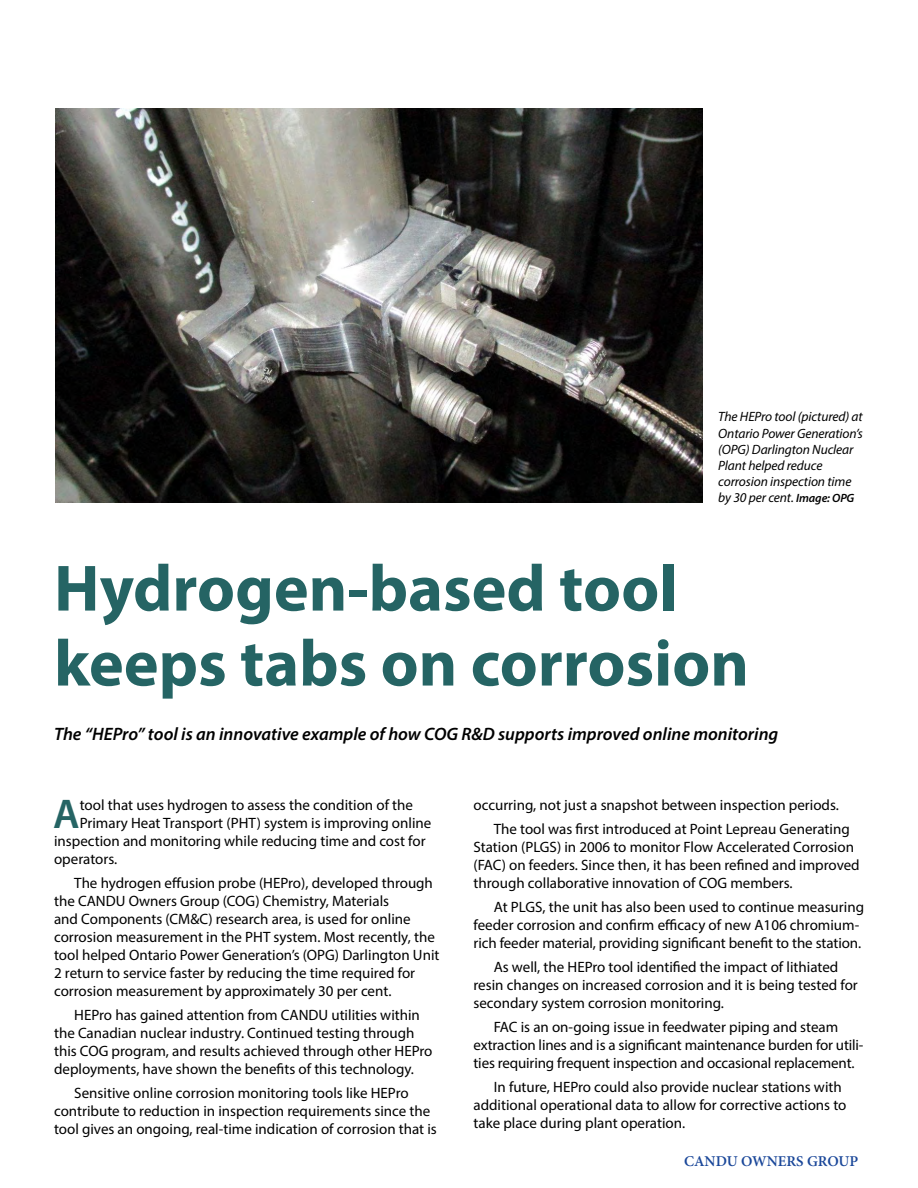
<style>
.page{position:relative;width:918px;height:1188px;background:#fff}
.page>*{position:absolute;margin:0;border:0;box-sizing:border-box;transform-origin:0 0}
.t1{font:700 66px/75px "Myriad Pro";color:#256464}
.t2{font:600 41.7px "Myriad Pro";color:#256464}
.t3{font:italic 600 18px "Myriad Pro";color:#000}
.t4{font:15px/18px "Myriad Pro";color:#000}
.t5{font:600 15px "Minion Pro";color:#1a4799}
.t6{font:italic 13.5px/16.2px "Myriad Pro";letter-spacing:-.01em;color:#000}
.s1{font-weight:600;font-size:12px}
</style>
<div class="page">
<img style="left:56px;top:108px;width:646px;height:394px">
<p class="t6" style="left:718px;top:409px;width:146px">The HEPro tool (pictured) at<br>Ontario Power Generation’s (OPG) Darlington Nuclear<br>Plant helped reduce corrosion inspection time by 30 per cent. <span class="s1">Image: OPG</span></p>
<h1 class="t1" style="left:54px;top:549px;width:696px">Hydrogen-based tool keeps tabs on corrosion</h1>
<p class="t3" style="left:54px;top:723px;width:726px">The “HEPro” tool is an innovative example of how COG R&amp;D supports improved online monitoring</p>
<h2 class="t2" style="left:53px;top:787px;width:28px">A</h2>
<p class="t4" style="left:80px;top:796px;width:335px">tool that uses hydrogen to assess the condition of the</p>
<p class="t4" style="left:80px;top:814px;width:353px">Primary Heat Transport (PHT) system is improving online</p>
<p class="t4" style="left:54px;top:832px;width:373px">inspection and monitoring while reducing time and cost for</p>
<p class="t4" style="left:54px;top:850px;width:65px">operators.</p>
<p class="t4" style="left:54px;top:874px;width:387px;text-indent:20px">The hydrogen effusion probe (HEPro), developed through the CANDU Owners Group (COG) Chemistry, Materials<br>and Components (CM&amp;C) research area, is used for online corrosion measurement in the PHT system. Most recently, the tool helped Ontario Power Generation’s (OPG) Darlington Unit 2 return to service faster by reducing the time required for corrosion measurement by approximately 30 per cent.</p>
<p class="t4" style="left:54px;top:1006px;width:380px;text-indent:20px">HEPro has gained attention from CANDU utilities within the Canadian nuclear industry. Continued testing through this COG program, and results achieved through other HEPro deployments, have shown the benefits of this technology.</p>
<p class="t4" style="left:54px;top:1084px;width:384px;text-align:center">Sensitive online corrosion monitoring tools like HEPro contribute to reduction in inspection requirements since the tool gives an ongoing, real-time indication of corrosion that is</p>
<p class="t4" style="left:494px;top:793px;width:358px;line-height:24px;text-indent:-20px">occurring, not just a snapshot between inspection periods.<br>The tool was first introduced at Point Lepreau Generating</p>
<p class="t4" style="left:474px;top:838px;width:388px">Station (PLGS) in 2006 to monitor Flow Accelerated Corrosion (FAC) on feeders. Since then, it has been refined and improved through collaborative innovation of COG members.</p>
<p class="t4" style="left:474px;top:898px;width:392px;text-indent:20px">At PLGS, the unit has also been used to continue measuring feeder corrosion and confirm efficacy of new A106 chromium&shy;rich feeder material, providing significant benefit to the station.</p>
<p class="t4" style="left:474px;top:958px;width:386px;text-indent:20px">As well, the HEPro tool identified the impact of lithiated resin changes on increased corrosion and it is being tested for secondary system corrosion monitoring.</p>
<p class="t4" style="left:474px;top:1018px;width:392px;text-indent:20px">FAC is an on-going issue in feedwater piping and steam extraction lines and is a significant maintenance burden for utili&shy;ties requiring frequent inspection and occasional replacement.</p>
<p class="t4" style="left:474px;top:1078px;width:375px;text-indent:20px">In future, HEPro could also provide nuclear stations with additional operational data to allow for corrective actions to take place during plant operation.</p>
<p class="t5" style="left:684px;top:1151px;width:176px">CANDU OWNERS GROUP</p>
</div>
